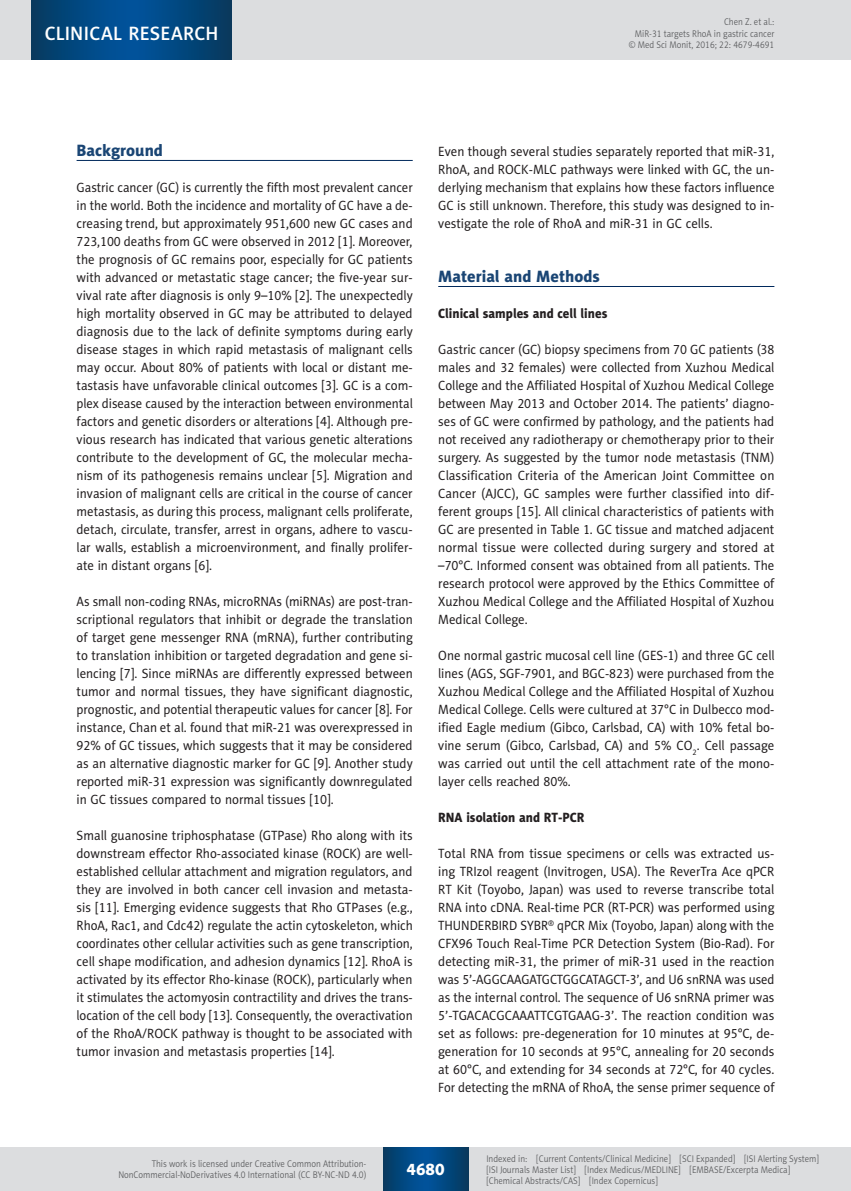
<style>
.page{position:relative;width:851px;height:1191px;background:#fff}
.page>*{position:absolute;margin:0;border:0;box-sizing:border-box;transform-origin:0 0}
.t1{font:19.5px "Naomi Sans EFN Medium";letter-spacing:.015em;color:#fff}
.MSM_Headline_1{font:16.5px "Naomi Sans EFN Heavy";color:#1a4574}
.t2{font:16.5px "Naomi Sans EFN Heavy";color:#fff}
.MSM_Body{font:13.5px/18px "Naomi Sans EFN";color:#231f20;text-align:justify;scale:.94 1}
.MSM_Body-2{font:13.5px/18px "Naomi Sans EFN";color:#231f20;text-align:justify;scale:.95 1}
.MSM_Headline_2{font:13.5px "Naomi Sans EFN Heavy";color:#231f20;scale:.95 1}
.MSM_pagina_sygnatura{font:9.75px/11.2px "Naomi Sans EFN Light";color:#57585a;scale:.9 1}
.MSM_pagina_zywa{font:9.75px/11.2px "Naomi Sans EFN Light";color:#57585a;text-align:right;scale:.9 1}
</style>
<div class="page">
<hr style="left:77px;top:160px;width:335px;height:1px;background:#00295c">
<hr style="left:438px;top:286px;width:336px;height:1px;background:#00295c">
<div style="left:0;top:1148px;width:850px;height:43px;background:#dcdddf"></div>
<svg style="left:383px;top:1147px;width:85px;height:43px;background:#02477e"></svg>
<div style="left:0;top:0;width:850px;height:60px;background:#dcdddf"></div>
<hr style="left:850px;top:0;width:1px;height:60px;background:#dcdddf">
<svg style="left:32px;top:0;width:200px;height:60px;background:#02477e"></svg>
<h1 class="t1" style="left:45px;top:22px;width:175px">CLINICAL RESEARCH</h1>
<p class="MSM_pagina_zywa" style="left:634px;top:16px;width:157px">Chen Z. et al.:<br>MiR-31 targets RhoA in gastric cancer</p>
<p class="MSM_pagina_sygnatura" style="left:628px;top:39px;width:163px">© Med Sci Monit, 2016; 22: 4679-4691</p>
<p class="MSM_Headline_1" style="left:77px;top:140px;width:88px">Background</p>
<p class="MSM_Body" style="left:77px;top:178px;width:359px">Gastric cancer (GC) is currently the fifth most prevalent cancer in the world. Both the incidence and mortality of GC have a de&shy;creasing trend, but approximately 951,600 new GC cases and 723,100 deaths from GC were observed in 2012 [1]. Moreover, the prognosis of GC remains poor, especially for GC patients with advanced or metastatic stage cancer; the five-year sur&shy;vival rate after diagnosis is only 9–10% [2]. The unexpectedly high mortality observed in GC may be attributed to delayed diagnosis due to the lack of definite symptoms during early disease stages in which rapid metastasis of malignant cells may occur. About 80% of patients with local or distant me&shy;tastasis have unfavorable clinical outcomes [3]. GC is a com&shy;plex disease caused by the interaction between environmental factors and genetic disorders or alterations [4]. Although pre&shy;vious research has indicated that various genetic alterations contribute to the development of GC, the molecular mecha&shy;nism of its pathogenesis remains unclear [5]. Migration and invasion of malignant cells are critical in the course of cancer metastasis, as during this process, malignant cells proliferate, detach, circulate, transfer, arrest in organs, adhere to vascu&shy;lar walls, establish a microenvironment, and finally prolifer&shy;ate in distant organs [6].</p>
<p class="MSM_Body" style="left:77px;top:592px;width:359px">As small non-coding RNAs, microRNAs (miRNAs) are post-tran&shy;scriptional regulators that inhibit or degrade the translation of target gene messenger RNA (mRNA), further contributing to translation inhibition or targeted degradation and gene si&shy;lencing [7]. Since miRNAs are differently expressed between tumor and normal tissues, they have significant diagnostic, prognostic, and potential therapeutic values for cancer [8]. For instance, Chan et al. found that miR-21 was overexpressed in 92% of GC tissues, which suggests that it may be considered as an alternative diagnostic marker for GC [9]. Another study reported miR-31 expression was significantly downregulated in GC tissues compared to normal tissues [10].</p>
<p class="MSM_Body-2" style="left:77px;top:826px;width:355px">Small guanosine triphosphatase (GTPase) Rho along with its downstream effector Rho-associated kinase (ROCK) are well&shy;established cellular attachment and migration regulators, and they are involved in both cancer cell invasion and metasta&shy;sis [11]. Emerging evidence suggests that Rho GTPases (e.g., RhoA, Rac1, and Cdc42) regulate the actin cytoskeleton, which coordinates other cellular activities such as gene transcription, cell shape modification, and adhesion dynamics [12]. RhoA is activated by its effector Rho-kinase (ROCK), particularly when it stimulates the actomyosin contractility and drives the trans&shy;location of the cell body [13]. Consequently, the overactivation of the RhoA/ROCK pathway is thought to be associated with tumor invasion and metastasis properties [14].</p>
<p class="MSM_Body-2" style="left:438px;top:142px;width:355px">Even though several studies separately reported that miR-31, RhoA, and ROCK-MLC pathways were linked with GC, the un&shy;derlying mechanism that explains how these factors influence GC is still unknown. Therefore, this study was designed to in&shy;vestigate the role of RhoA and miR-31 in GC cells.</p>
<p class="MSM_Headline_1" style="left:438px;top:266px;width:163px">Material and Methods</p>
<p class="MSM_Headline_2" style="left:438px;top:305px;width:179px">Clinical samples and cell lines</p>
<p class="MSM_Body" style="left:438px;top:340px;width:359px">Gastric cancer (GC) biopsy specimens from 70 GC patients (38 males and 32 females) were collected from Xuzhou Medical College and the Affiliated Hospital of Xuzhou Medical College between May 2013 and October 2014. The patients’ diagno&shy;ses of GC were confirmed by pathology, and the patients had not received any radiotherapy or chemotherapy prior to their surgery. As suggested by the tumor node metastasis (TNM)<br>Classification Criteria of the American Joint Committee on Cancer (AJCC), GC samples were further classified into dif&shy;ferent groups [15]. All clinical characteristics of patients with GC are presented in Table 1. GC tissue and matched adjacent normal tissue were collected during surgery and stored at –70°C. Informed consent was obtained from all patients. The research protocol were approved by the Ethics Committee of Xuzhou Medical College and the Affiliated Hospital of Xuzhou Medical College.</p>
<p class="MSM_Body-2" style="left:438px;top:646px;width:355px">One normal gastric mucosal cell line (GES-1) and three GC cell lines (AGS, SGF-7901, and BGC-823) were purchased from the Xuzhou Medical College and the Affiliated Hospital of Xuzhou Medical College. Cells were cultured at 37°C in Dulbecco mod&shy;ified Eagle medium (Gibco, Carlsbad, CA) with 10% fetal bo&shy;vine serum (Gibco, Carlsbad, CA) and 5% CO<sub>2</sub>. Cell passage was carried out until the cell attachment rate of the mono&shy;layer cells reached 80%.</p>
<p class="MSM_Headline_2" style="left:438px;top:809px;width:155px">RNA isolation and RT-PCR</p>
<p class="MSM_Body-2" style="left:438px;top:844px;width:355px">Total RNA from tissue specimens or cells was extracted us&shy;ing TRIzol reagent (Invitrogen, USA). The ReverTra Ace qPCR RT Kit (Toyobo, Japan) was used to reverse transcribe total RNA into cDNA. Real-time PCR (RT-PCR) was performed using THUNDERBIRD SYBR<sup>®</sup> qPCR Mix (Toyobo, Japan) along with the CFX96 Touch Real-Time PCR Detection System (Bio-Rad). For detecting miR-31, the primer of miR-31 used in the reaction was 5’-AGGCAAGATGCTGGCATAGCT-3’, and U6 snRNA was used as the internal control. The sequence of U6 snRNA primer was 5’-TGACACGCAAATTCGTGAAG-3’. The reaction condition was set as follows: pre-degeneration for 10 minutes at 95°C, de&shy;generation for 10 seconds at 95°C, annealing for 20 seconds at 60°C, and extending for 34 seconds at 72°C, for 40 cycles.<br>For detecting the mRNA of RhoA, the sense primer sequence of</p>
<p class="MSM_pagina_sygnatura" style="left:118px;top:1158px;width:277px;text-align:right">This work is licensed under Creative Common Attribution-<br>NonCommercial-NoDerivatives 4.0 International (CC BY-NC-ND 4.0)</p>
<p class="t2" style="left:406px;top:1159px;width:40px">4680</p>
<p class="MSM_pagina_sygnatura" style="left:486px;top:1152px;width:371px">Indexed in: [Current Contents/Clinical Medicine] [SCI Expanded] [ISI Alerting System] [ISI Journals Master List] [Index Medicus/MEDLINE] [EMBASE/Excerpta Medica] [Chemical Abstracts/CAS] [Index Copernicus]</p>
</div>
